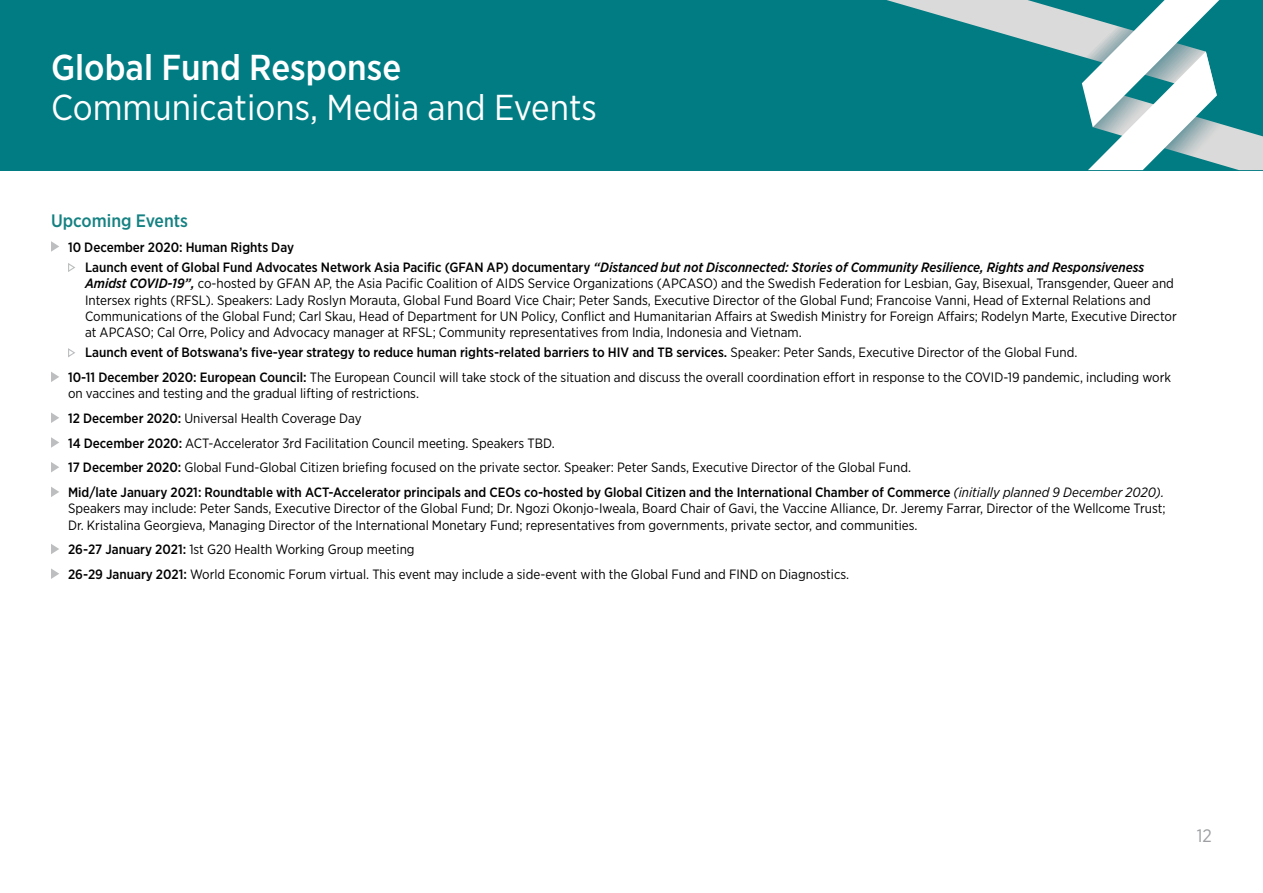
<style>
.page{position:relative;width:1263px;height:893px;background:#fff}
.page>*{position:absolute;margin:0;border:0;box-sizing:border-box;transform-origin:0 0}
.t1{font:36px "Gotham Narrow";color:#fff}
.t2{font:500 36px "Gotham Narrow";color:#fff}
.t3{font:500 18px "Gotham Narrow";color:#158182}
.t4{font:18px "Gotham Narrow";color:#9d9fa2}
.t5{font:13.5px/24.8px "Gotham Narrow";color:#000}
.t6{font:500 13.5px/20.4px "Gotham Narrow";color:#000}
.s1{font-style:italic}
.s2{font-weight:500;font-style:italic}
.s3{font-weight:500}
</style>
<div class="page">
<div style="left:0;top:0;width:1263px;height:170px;background:#017c83"></div>
<svg style="left:887px;top:0;width:376px;height:170px"></svg>
<svg style="left:51px;top:241px;width:8px;height:11px"></svg>
<svg style="left:68px;top:263px;width:7px;height:9px"></svg>
<svg style="left:68px;top:348px;width:7px;height:9px"></svg>
<svg style="left:51px;top:372px;width:8px;height:10px"></svg>
<svg style="left:51px;top:412px;width:8px;height:11px"></svg>
<svg style="left:51px;top:437px;width:8px;height:11px"></svg>
<svg style="left:51px;top:462px;width:8px;height:10px"></svg>
<svg style="left:51px;top:487px;width:8px;height:10px"></svg>
<svg style="left:51px;top:544px;width:8px;height:10px"></svg>
<svg style="left:51px;top:568px;width:8px;height:11px"></svg>
<h1 class="t2" style="left:51px;top:44px;width:352px">Global Fund Response</h1>
<h1 class="t1" style="left:51px;top:85px;width:547px">Communications, Media and Events</h1>
<h2 class="t3" style="left:51px;top:209px;width:139px">Upcoming Events</h2>
<p class="t6" style="left:85px;top:237px;width:1061px;text-indent:-17px">10 December 2020: Human Rights Day<br>Launch event of Global Fund Advocates Network Asia Pacific (GFAN AP) documentary <span class="s1">“Distanced but not Disconnected: Stories of Community Resilience, Rights and Responsiveness</span></p>
<p class="t5" style="left:85px;top:275px;width:1093px;line-height:16.2px"><span class="s2">Amidst COVID-19”,</span> co-hosted by GFAN AP, the Asia Pacific Coalition of AIDS Service Organizations (APCASO) and the Swedish Federation for Lesbian, Gay, Bisexual, Transgender, Queer and Intersex rights (RFSL). Speakers: Lady Roslyn Morauta, Global Fund Board Vice Chair; Peter Sands, Executive Director of the Global Fund; Francoise Vanni, Head of External Relations and Communications of the Global Fund; Carl Skau, Head of Department for UN Policy, Conflict and Humanitarian Affairs at Swedish Ministry for Foreign Affairs; Rodelyn Marte, Executive Director at APCASO; Cal Orre, Policy and Advocacy manager at RFSL; Community representatives from India, Indonesia and Vietnam.</p>
<p class="t5" style="left:68px;top:340px;width:1104px;text-indent:17px"><span class="s3">Launch event of Botswana’s five-year strategy to reduce human rights-related barriers to HIV and TB services.</span> Speaker: Peter Sands, Executive Director of the Global Fund.<br><span class="s3">10-11 December 2020: European Council:</span> The European Council will take stock of the situation and discuss the overall coordination effort in response to the COVID-19 pandemic, including work</p>
<p class="t5" style="left:68px;top:381px;width:1097px">on vaccines and testing and the gradual lifting of restrictions.<br><span class="s3">12 December 2020:</span> Universal Health Coverage Day<br><span class="s3">14 December 2020:</span> ACT-Accelerator 3rd Facilitation Council meeting. Speakers TBD.<br><span class="s3">17 December 2020:</span> Global Fund-Global Citizen briefing focused on the private sector. Speaker: Peter Sands, Executive Director of the Global Fund.<br><span class="s3">Mid/late January 2021: Roundtable with ACT-Accelerator principals and CEOs co-hosted by Global Citizen and the International Chamber of Commerce</span> <span class="s1">(initially planned 9 December 2020).</span></p>
<p class="t5" style="left:68px;top:500px;width:1099px;line-height:16.2px">Speakers may include: Peter Sands, Executive Director of the Global Fund; Dr. Ngozi Okonjo-Iweala, Board Chair of Gavi, the Vaccine Alliance, Dr. Jeremy Farrar, Director of the Wellcome Trust;<br>Dr. Kristalina Georgieva, Managing Director of the International Monetary Fund; representatives from governments, private sector, and communities.</p>
<p class="t5" style="left:68px;top:537px;width:783px"><span class="s3">26-27 January 2021:</span> 1st G20 Health Working Group meeting<br><span class="s3">26-29 January 2021:</span> World Economic Forum virtual. This event may include a side-event with the Global Fund and FIND on Diagnostics.</p>
<h2 class="t4" style="left:1197px;top:824px;width:17px">12</h2>
</div>
